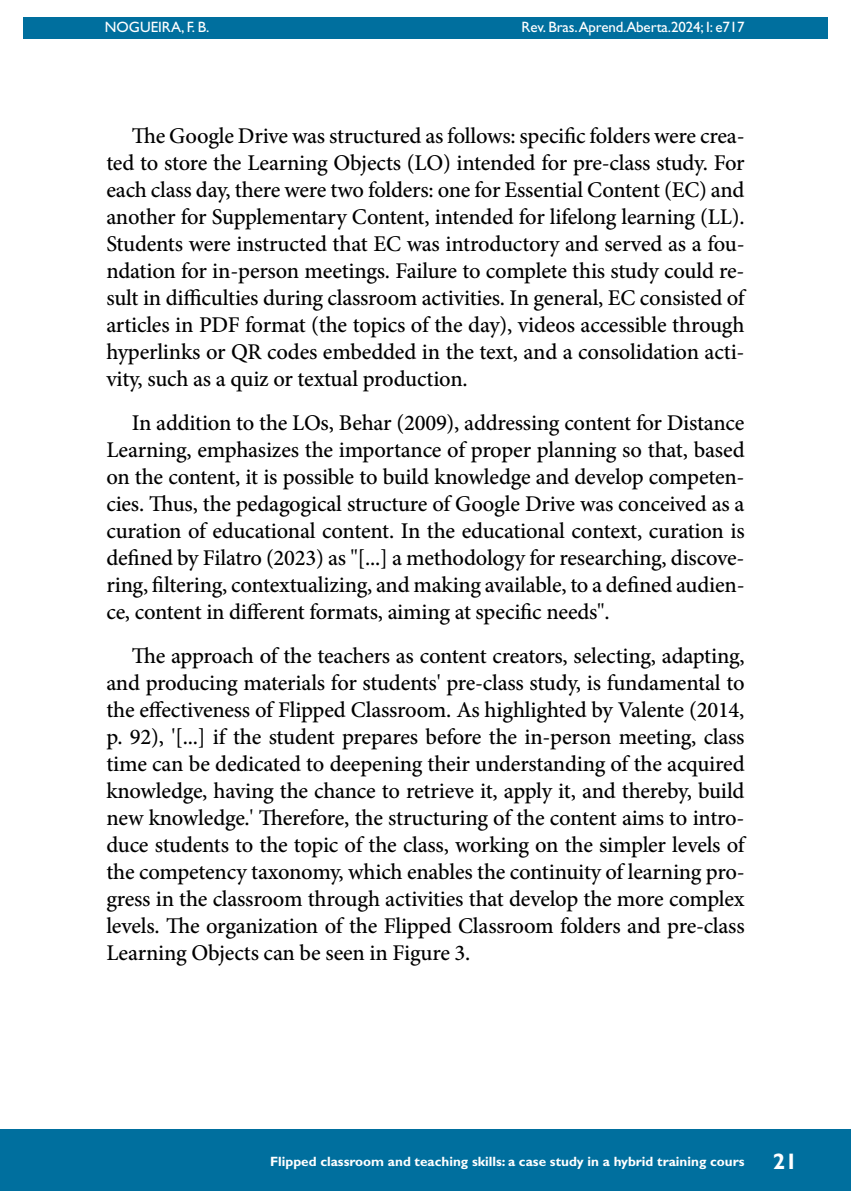
<style>
.page{position:relative;width:851px;height:1191px;background:#fff}
.page>*{position:absolute;margin:0;border:0;box-sizing:border-box;transform-origin:0 0}
.t1{font:500 22.5px/27px "Minion Pro";letter-spacing:-.01em;color:#000;text-align:justify}
.t2{font:15px "Gill Sans Std";letter-spacing:-.01em;color:#fff}
.t3{font:700 13.5px "Gill Sans Std";color:#fff}
.s1{font-size:22.5px}
</style>
<div class="page">
<hr style="left:104px;top:0;width:1px;height:467px;background:#006f9e">
<div style="left:23px;top:17px;width:804px;height:21px;background:#006f9e"></div>
<div style="left:0;top:1129px;width:850px;height:62px;background:#006f9e"></div>
<p class="t2" style="left:105px;top:18px;width:106px">NOGUEIRA, F. B.</p>
<p class="t2" style="left:521px;top:18px;width:224px">Rev. Bras.Aprend.Aberta.2024; I: e717</p>
<p class="t1" style="left:106px;top:122px;width:639px;text-indent:26px">The Google Drive was structured as follows: specific folders were crea&shy;ted to store the Learning Objects (LO) intended for pre-class study. For each class day, there were two folders: one for Essential Content (EC) and another for Supplementary Content, intended for lifelong learning (LL).<br>Students were instructed that EC was introductory and served as a fou&shy;ndation for in-person meetings. Failure to complete this study could re&shy;sult in difficulties during classroom activities. In general, EC consisted of articles in PDF format (the topics of the day), videos accessible through hyperlinks or QR codes embedded in the text, and a consolidation acti&shy;vity, such as a quiz or textual production.</p>
<p class="t1" style="left:106px;top:409px;width:639px;text-indent:26px">In addition to the LOs, Behar (2009), addressing content for Distance Learning, emphasizes the importance of proper planning so that, based on the content, it is possible to build knowledge and develop competen&shy;cies. Thus, the pedagogical structure of Google Drive was conceived as a curation of educational content. In the educational context, curation is defined by Filatro (2023) as "[...] a methodology for researching, discove&shy;ring, filtering, contextualizing, and making available, to a defined audien&shy;ce, content in different formats, aiming at specific needs".</p>
<p class="t1" style="left:106px;top:642px;width:639px;text-indent:26px">The approach of the teachers as content creators, selecting, adapting, and producing materials for students' pre-class study, is fundamental to the effectiveness of Flipped Classroom. As highlighted by Valente (2014, p. 92), '[...] if the student prepares before the in-person meeting, class time can be dedicated to deepening their understanding of the acquired knowledge, having the chance to retrieve it, apply it, and thereby, build new knowledge.' Therefore, the structuring of the content aims to intro&shy;duce students to the topic of the class, working on the simpler levels of the competency taxonomy, which enables the continuity of learning pro&shy;gress in the classroom through activities that develop the more complex levels. The organization of the Flipped Classroom folders and pre-class Learning Objects can be seen in Figure 3.</p>
<p class="t3" style="left:270px;top:1153px;width:529px">Flipped classroom and teaching skills: a case study in a hybrid training cours <span class="s1">21</span></p>
</div>
